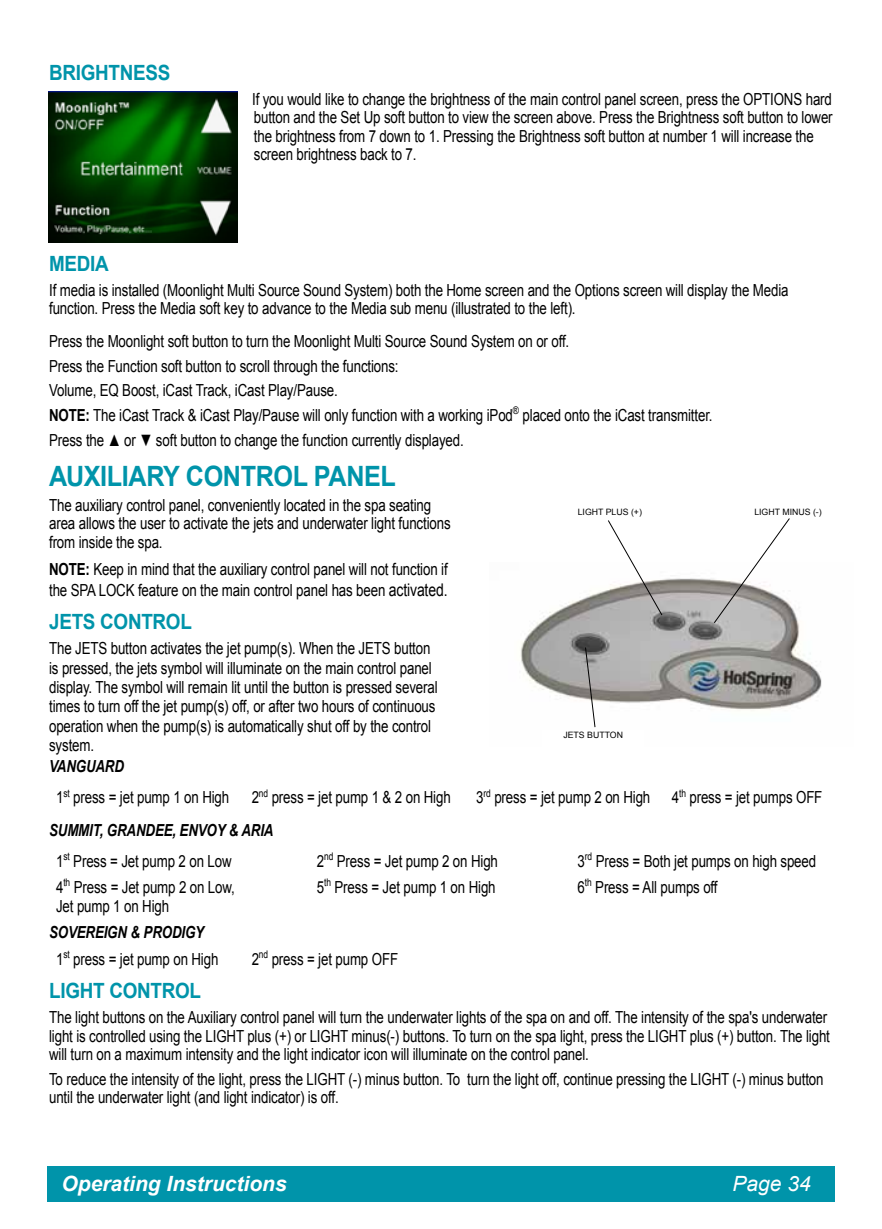
<style>
.page{position:relative;width:882px;height:1229px;background:#fff}
.page>*{position:absolute;margin:0;border:0;box-sizing:border-box;transform-origin:0 0}
.t1{font:700 28px "Arial";letter-spacing:-.015em;color:#0094aa;scale:.9 1}
.t2{font:700 21px "Arial";letter-spacing:-.015em;color:#0094aa;scale:.9 1}
.t3{font:italic 700 21px "Arial";color:#fff}
.t4{font:italic 21px "Arial";color:#fff}
.t5{font:16.62px/18.4px "Arial";letter-spacing:-.01em;color:#000;scale:.8 1}
.t6{font:italic 700 16.62px "Arial";color:#000;scale:.8 1}
.t7{font:8.75px "Arial";color:#000}
.s1{font-weight:700}
.s2{font-size:17.5px}
.s3{font-weight:700;font-style:italic}
</style>
<div class="page">
<div style="left:47px;top:1166px;width:788px;height:35px;background:#0094aa"></div>
<img style="left:520px;top:578px;width:302px;height:150px">
<svg style="left:585px;top:647px;width:10px;height:80px"></svg>
<svg style="left:714px;top:518px;width:76px;height:105px"></svg>
<svg style="left:608px;top:520px;width:55px;height:95px"></svg>
<img style="left:48px;top:92px;width:189px;height:150px">
<p class="t2" style="left:49px;top:59px;width:122px">BRIGHTNESS</p>
<p class="t5" style="left:252px;top:90px;width:638px">If you would like to change the brightness of the main control panel screen, press the Option</p>
<p class="t5" style="left:254px;top:90px;width:725px;text-indent:540px">S hard button and the Set Up soft button to view the screen above. Press the Brightness soft button to lower the brightness from 7 down to 1. Pressing the Brightness soft button at number 1 will increase the screen brightness back to 7.</p>
<p class="t2" style="left:49px;top:250px;width:68px">MEDIA</p>
<p class="t5" style="left:49px;top:281px;width:926px">If media is installed (Moonlight Multi Source Sound System) both the Home screen and the Options screen will display the Media function. Press the Media soft key to advance to the Media sub menu (illustrated to the left).</p>
<p class="t5" style="left:49px;top:329px;width:831px;line-height:24.7px">Press the Moonlight soft button to turn the Moonlight Multi Source Sound System on or off.<br>Press the Function soft button to scroll through the functions:<br>Volume, EQ Boost, iCast Track, iCast Play/Pause.<br><span class="s1">NOTE:</span> The iCast Track &amp; iCast Play/Pause will only function with a working iPod<sup>®</sup> placed onto the iCast transmitter.<br>Press the ▲ or ▼ soft button to change the function currently displayed.</p>
<h1 class="t1" style="left:49px;top:457px;width:173px">AUXI LIARY CONTRO</h1>
<h1 class="t1" style="left:293px;top:457px;width:116px">L PANEL</h1>
<p class="t5" style="left:49px;top:496px;width:503px">The auxiliary control panel, conveniently located in the spa seating area allows the user to activate the jets and underwater light functions from inside the spa.</p>
<p class="t5" style="left:49px;top:559px;width:500px;line-height:21px"><span class="s1">NOTE:</span> Keep in mind that the auxiliary control panel will not function if the Spa Lock</p>
<p class="t7" style="left:578px;top:506px;width:66px">LIGHT PLUS (+)</p>
<p class="t7" style="left:754px;top:506px;width:69px">LIGHT MINUS (-)</p>
<p class="t5" style="left:138px;top:581px;width:388px">feature on the main control panel has been <span class="s2">activated.</span></p>
<p class="t2" style="left:49px;top:607px;width:88px">JETS CONTRO</p>
<p class="t2" style="left:180px;top:607px;width:14px">L</p>
<p class="t5" style="left:49px;top:639px;width:406px">The JETS button activates the jet pump(s). When the Jets</p>
<p class="t5" style="left:49px;top:639px;width:487px;line-height:19.2px;text-indent:345px">button is pressed, the jets symbol will illuminate on the main control panel display. The symbol will remain lit until the button is pressed several times to turn off the jet pump(s) off, or after two hours of continuous operation when the pump(s) is automatically shut off by the control system.</p>
<p class="t5" style="left:56px;top:751px;width:218px;line-height:31.2px;text-indent:-7px"><span class="s3">VANG UARD<br></span>1<sup>st</sup> press = jet pump 1 on High</p>
<p class="t7" style="left:563px;top:729px;width:61px">JETS BUTTON</p>
<p class="t5" style="left:252px;top:788px;width:250px">2<sup>nd</sup> press = jet pump 1 &amp; 2 on High</p>
<p class="t5" style="left:476px;top:788px;width:219px">3<sup>rd</sup> press = jet pump 2 on High</p>
<p class="t5" style="left:672px;top:788px;width:190px">4<sup>th</sup> press = jet pumps OFF</p>
<p class="t6" style="left:49px;top:819px;width:14px">SUMM</p>
<p class="t6" style="left:89px;top:819px;width:60px">IT, GRANDEE</p>
<p class="t5" style="left:56px;top:814px;width:273px;line-height:31.2px;text-indent:116px"><span class="s3">, ENVOY &amp; ARIA<br></span>1<sup>st</sup> Press = Jet pump 2 on Low</p>
<p class="t5" style="left:317px;top:852px;width:228px">2<sup>nd</sup> Press = Jet pump 2 on High</p>
<p class="t5" style="left:578px;top:852px;width:300px">3<sup>rd</sup> Press = Both jet pumps on high speed</p>
<p class="t5" style="left:56px;top:878px;width:225px">4<sup>th</sup> Press = Jet pump 2 on Low,<br>Jet pump 1 on High</p>
<p class="t5" style="left:317px;top:878px;width:225px">5<sup>th</sup> Press = Jet pump 1 on High</p>
<p class="t5" style="left:578px;top:878px;width:177px">6<sup>th</sup> Press = All pumps off</p>
<p class="t5" style="left:56px;top:918px;width:204px;line-height:26.9px;text-indent:-7px"><span class="s3">SOVEREIGN &amp; PR ODIG Y<br></span>1<sup>st</sup> press = jet pump on High</p>
<p class="t5" style="left:252px;top:950px;width:185px">2<sup>nd</sup> press = jet pump OFF</p>
<p class="t2" style="left:49px;top:977px;width:98px">LIGHT CONTRO</p>
<p class="t2" style="left:190px;top:977px;width:14px">L</p>
<p class="t5" style="left:49px;top:1008px;width:978px">The light buttons on the Auxiliary control panel will turn the underwater lights of the spa on and off. The intensity of the spa's underwater light is controlled using the LIGHT plus (+) or LIGHT minus(-) buttons. To turn on the spa light, press the LIGHT plus (+) button. The light will turn on a maximum intensity and the light indicator icon will illuminate on the control panel.</p>
<p class="t5" style="left:49px;top:1069px;width:970px">To reduce the intensity of the light, press the LIGHT (-) minus button. To turn the light off, continue pressing the LIGHT (-) minus button until the underwater light (and light indicator) is off.</p>
<p class="t3" style="left:62px;top:1170px;width:227px">OPERATING INSTRUCTIONS</p>
<p class="t4" style="left:733px;top:1169px;width:80px">Page 34</p>
</div>
